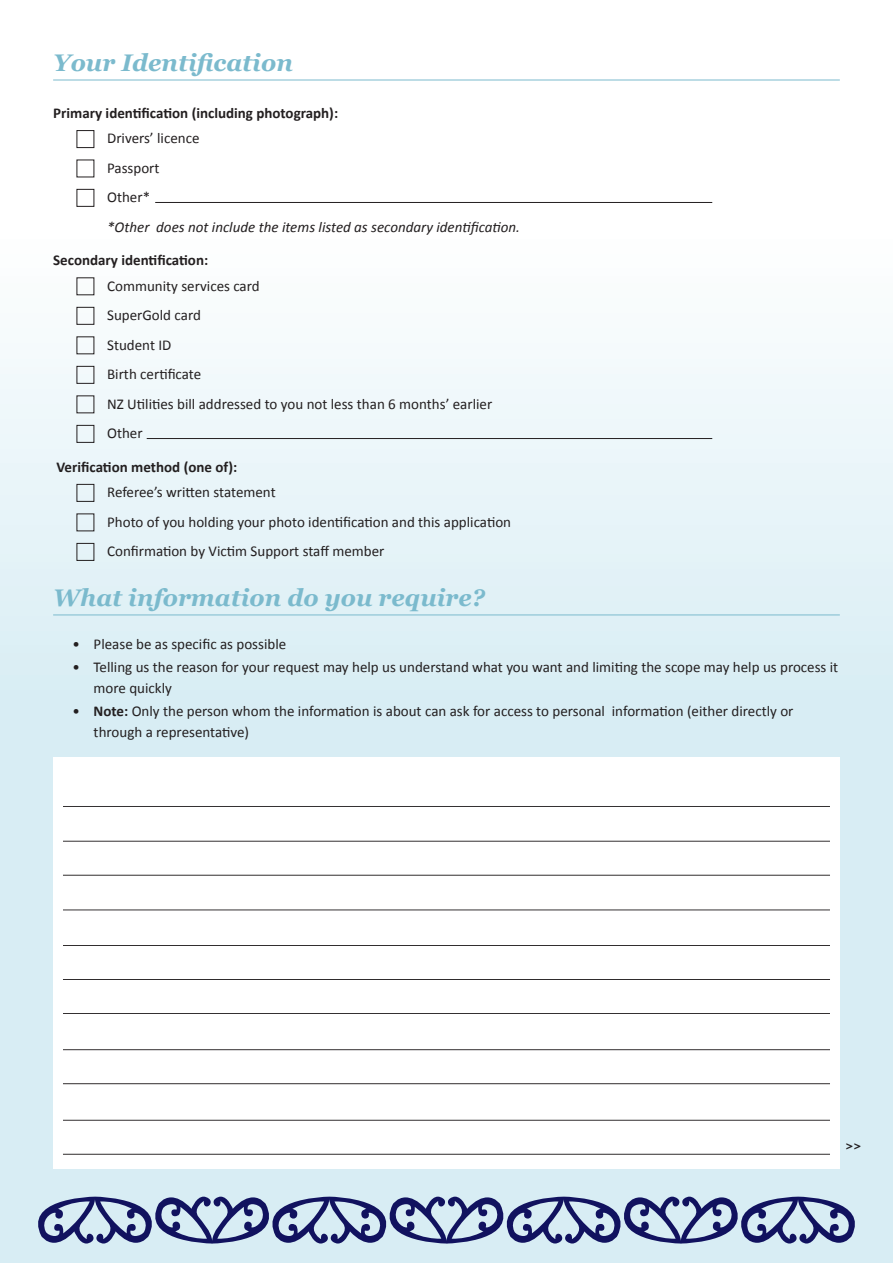
<style>
.page{position:relative;width:893px;height:1263px;background:#fff}
.page>*{position:absolute;margin:0;border:0;box-sizing:border-box;transform-origin:0 0}
.t1{font:italic 700 24px "Georgia";color:#7bbacd}
.t2{font:15px/29.5px "Calibri";color:#231f20}
.t3{font:700 15px "Calibri";color:#231f20}
.t4{font:italic 15px "Calibri";color:#231f20}
.t5{font:800 12px "Avenir";color:#231f20}
.s1{font-weight:700}
</style>
<div class="page">
<div style="left:0;top:0;width:893px;height:1263px;background:linear-gradient(to bottom,#fff,#cde8f1)"></div>
<svg style="left:23px;top:1196px;width:847px;height:47px;background:#8b99ba"></svg>
<hr style="left:53px;top:80px;width:787px;height:1px;background:#7bbacd">
<hr style="left:155px;top:202px;width:557px;height:1px;background:#231f20">
<hr style="left:147px;top:438px;width:565px;height:1px;background:#231f20">
<hr style="left:53px;top:615px;width:787px;height:1px;background:#7bbacd">
<div style="left:77px;top:130px;width:17px;height:18px;border:1px solid #231f20"></div>
<div style="left:77px;top:189px;width:17px;height:18px;border:1px solid #231f20"></div>
<div style="left:77px;top:307px;width:17px;height:18px;border:1px solid #231f20"></div>
<div style="left:77px;top:366px;width:17px;height:18px;border:1px solid #231f20"></div>
<div style="left:77px;top:425px;width:17px;height:18px;border:1px solid #231f20"></div>
<div style="left:77px;top:484px;width:17px;height:18px;border:1px solid #231f20"></div>
<div style="left:77px;top:543px;width:17px;height:18px;border:1px solid #231f20"></div>
<div style="left:53px;top:757px;width:787px;height:411px;background:#fff"></div>
<hr style="left:63px;top:909px;width:767px;height:1px;background:#231f20">
<hr style="left:63px;top:945px;width:767px;height:1px;background:#231f20">
<hr style="left:63px;top:979px;width:767px;height:1px;background:#231f20">
<hr style="left:63px;top:1013px;width:767px;height:1px;background:#231f20">
<hr style="left:63px;top:1049px;width:767px;height:1px;background:#231f20">
<hr style="left:63px;top:1083px;width:767px;height:1px;background:#231f20">
<hr style="left:63px;top:806px;width:767px;height:1px;background:#231f20">
<hr style="left:63px;top:841px;width:767px;height:1px;background:#231f20">
<hr style="left:63px;top:875px;width:767px;height:1px;background:#231f20">
<hr style="left:63px;top:1120px;width:767px;height:1px;background:#231f20">
<hr style="left:63px;top:1154px;width:767px;height:1px;background:#231f20">
<h1 class="t1" style="left:53px;top:47px;width:241px">Your Identification</h1>
<p class="t3" style="left:53px;top:103px;width:286px">Primary identification (including photograph):</p>
<p class="t2" style="left:107px;top:123px;width:94px">Drivers’ licence<br>Passport<br>Other*</p>
<p class="t4" style="left:107px;top:216px;width:414px">*Other does not include the items listed as secondary identification.</p>
<p class="t3" style="left:53px;top:251px;width:157px">Secondary identification:</p>
<p class="t2" style="left:107px;top:271px;width:387px">Community services card<br>SuperGold card<br>Student ID<br>Birth certificate<br>NZ Utilities bill addressed to you not less than 6 months’ earlier<br>Other</p>
<p class="t3" style="left:57px;top:457px;width:182px">Verification method (one of):</p>
<p class="t2" style="left:107px;top:477px;width:405px">Referee’s written statement<br>Photo of you holding your photo identification and this application<br>Confirmation by Victim Support staff member</p>
<h1 class="t1" style="left:53px;top:582px;width:433px">What information do you require?</h1>
<p class="t2" style="left:73px;top:629px;width:215px">• Please be as specific as possible</p>
<p class="t2" style="left:94px;top:656px;width:746px;line-height:21px;text-indent:-21px">• Telling us the reason for your request may help us understand what you want and limiting the scope may help us process it more quickly</p>
<p class="t2" style="left:94px;top:700px;width:701px;line-height:21px;text-indent:-21px">• <span class="s1">Note:</span> Only the person whom the information is about can ask for access to personal information (either directly or through a representative)</p>
<p class="t5" style="left:845px;top:1136px;width:17px">&gt;&gt;</p>
</div>
